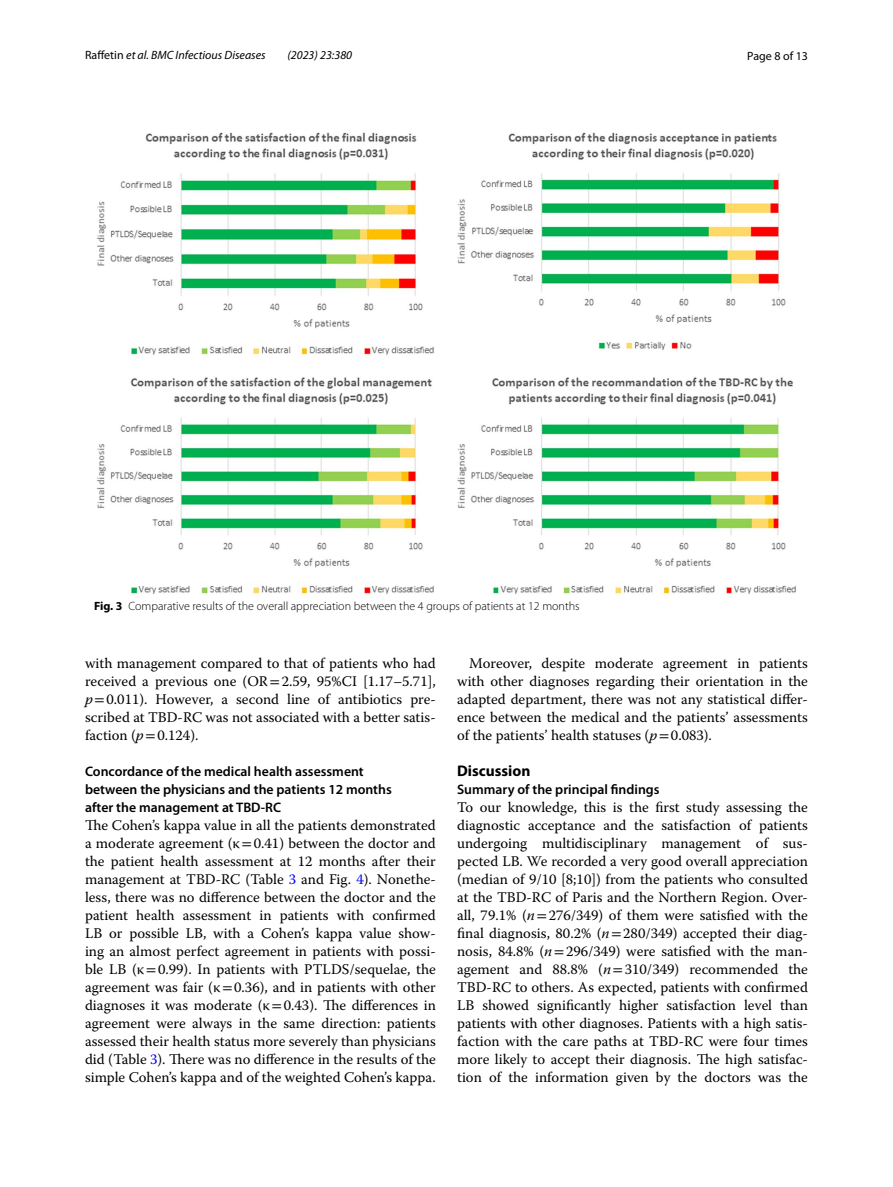
<style>
.page{position:relative;width:893px;height:1187px;background:#fff}
.page>*{position:absolute;margin:0;border:0;box-sizing:border-box;transform-origin:0 0}
.t1{font:700 15.45px "Myriad Pro";color:#000}
.t2{font:14.7px/18px "Warnock Pro";color:#000;text-align:justify}
.t3{font:600 13.8px/18px "Myriad Pro";color:#000}
.t4{font:300 12px "Myriad Pro";color:#000}
.t5{font:italic 12px "Myriad Pro";color:#000}
.t6{font:12px "Myriad Pro";color:#000}
.s1{font-style:normal}
.s2{font-weight:700}
.s3{font-family:"STIX"}
.s4{font-style:italic}
.s5{color:#00f}
</style>
<div class="page">
<img style="left:96px;top:133px;width:700px;height:461px">
<p class="t5" style="left:85px;top:48px;width:182px"><span class="s1">Raffetin</span> et al. BMC Infectious Diseases</p>
<p class="t5" style="left:287px;top:48px;width:66px">(2023) 23:380</p>
<p class="t6" style="left:747px;top:48px;width:62px">Page 8 of 13</p>
<p class="t4" style="left:94px;top:599px;width:487px"><span class="s2">Fig. 3</span> Comparative results of the overall appreciation between the 4 groups of patients at 12 months</p>
<p class="t2" style="left:85px;top:653px;width:352px">with management compared to that of patients who had received a previous one (OR<span class="s3">=</span>2.59, 95%CI [1.17–5.71], <span class="s4">p</span><span class="s3">=</span>0.011). However, a second line of antibiotics pre&shy;scribed at TBD-RC was not associated with a better satis&shy;faction (<span class="s4">p</span><span class="s3">=</span>0.124).</p>
<p class="t3" style="left:85px;top:761px;width:308px">Concordance of the medical health assessment between the physicians and the patients 12 months after the management at TBD‑RC</p>
<p class="t2" style="left:85px;top:815px;width:352px">The Cohen’s kappa value in all the patients demonstrated a moderate agreement (κ<span class="s3">=</span>0.41) between the doctor and the patient health assessment at 12 months after their management at TBD-RC (Table <span class="s5">3</span> and Fig. <span class="s5">4</span>). Nonethe&shy;less, there was no difference between the doctor and the patient health assessment in patients with confirmed LB or possible LB, with a Cohen’s kappa value show&shy;ing an almost perfect agreement in patients with possi&shy;ble LB (κ<span class="s3">=</span>0.99). In patients with PTLDS/sequelae, the agreement was fair (κ<span class="s3">=</span>0.36), and in patients with other diagnoses it was moderate (κ<span class="s3">=</span>0.43). The differences in agreement were always in the same direction: patients assessed their health status more severely than physicians did (Table <span class="s5">3</span>). There was no difference in the results of the simple Cohen’s kappa and of the weighted Cohen’s kappa.</p>
<p class="t2" style="left:457px;top:653px;width:352px;text-indent:12px">Moreover, despite moderate agreement in patients with other diagnoses regarding their orientation in the adapted department, there was not any statistical differ&shy;ence between the medical and the patients’ assessments of the patients’ health statuses (<span class="s4">p</span><span class="s3">=</span>0.083).</p>
<p class="t1" style="left:457px;top:760px;width:75px">Discussion</p>
<p class="t3" style="left:457px;top:779px;width:204px">Summary of the principal findings</p>
<p class="t2" style="left:457px;top:797px;width:352px">To our knowledge, this is the first study assessing the diagnostic acceptance and the satisfaction of patients undergoing multidisciplinary management of sus&shy;pected LB. We recorded a very good overall appreciation (median of 9/10 [8;10]) from the patients who consulted at the TBD-RC of Paris and the Northern Region. Over&shy;all, 79.1% (<span class="s4">n</span><span class="s3">=</span>276/349) of them were satisfied with the final diagnosis, 80.2% (<span class="s4">n</span><span class="s3">=</span>280/349) accepted their diag&shy;nosis, 84.8% (<span class="s4">n</span><span class="s3">=</span>296/349) were satisfied with the man&shy;agement and 88.8% (<span class="s4">n</span><span class="s3">=</span>310/349) recommended the TBD-RC to others. As expected, patients with confirmed LB showed significantly higher satisfaction level than patients with other diagnoses. Patients with a high satis&shy;faction with the care paths at TBD-RC were four times more likely to accept their diagnosis. The high satisfac&shy;tion of the information given by the doctors was the</p>
</div>
